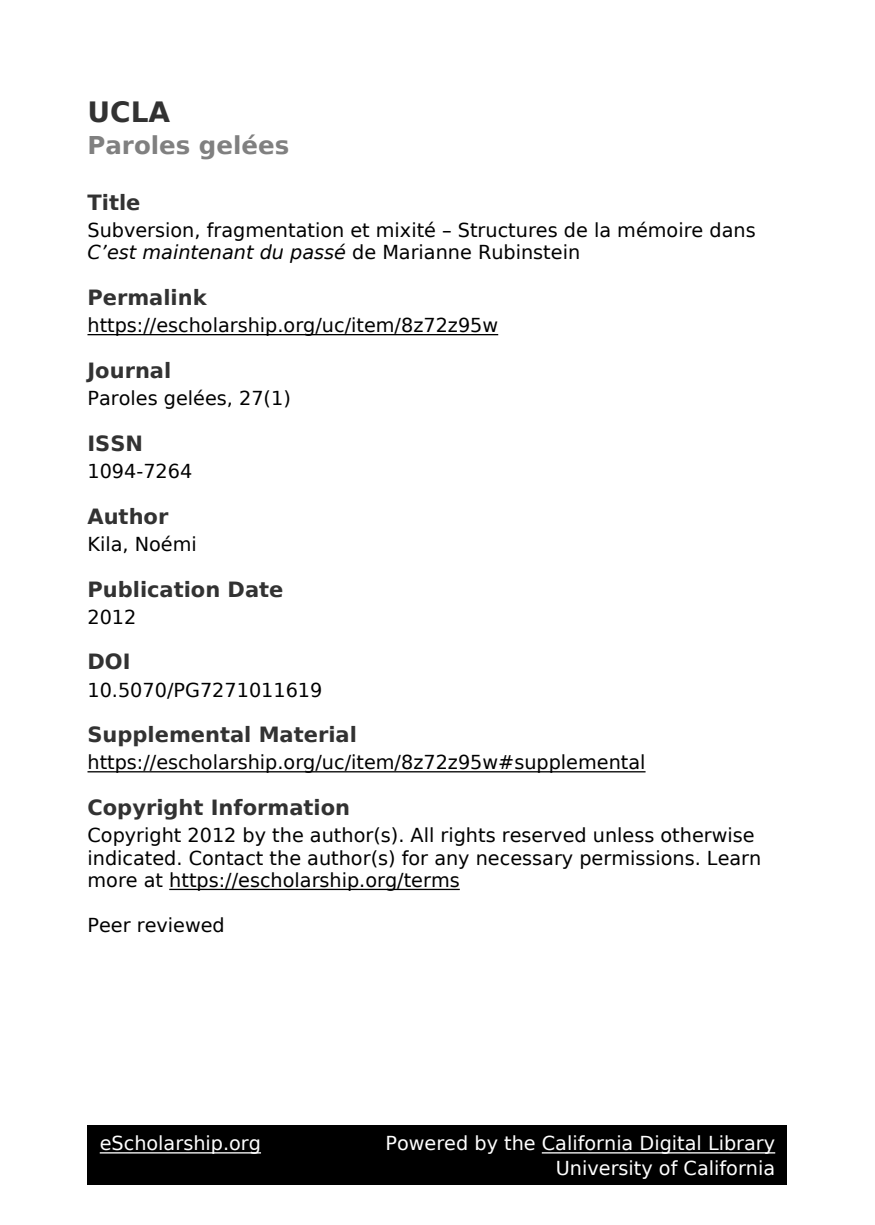
<style>
.page{position:relative;width:875px;height:1225px;background:#fff}
.page>*{position:absolute;margin:0;border:0;box-sizing:border-box;transform-origin:0 0}
.t1{font:700 28px "DejaVu Sans";color:#323232}
.t2{font:700 24.5px "DejaVu Sans";color:#808080}
.t3{font:700 21px "DejaVu Sans";color:#323232}
.t4{font:19.25px/22.4px "DejaVu Sans";color:#000}
.t5{font:19.25px/24.5px "DejaVu Sans";color:#fff;text-align:right}
.s1{font-style:italic}
</style>
<div class="page">
<hr style="left:88px;top:334px;width:410px;height:1px;background:#000">
<hr style="left:88px;top:771px;width:558px;height:1px;background:#000">
<hr style="left:169px;top:889px;width:291px;height:1px;background:#000">
<div style="left:88px;top:1125px;width:700px;height:60px;background:#000"></div>
<hr style="left:100px;top:1152px;width:161px;height:2px;background:#fff">
<hr style="left:542px;top:1152px;width:233px;height:2px;background:#fff">
<h1 class="t1" style="left:88px;top:101px;width:84px">UCLA</h1>
<p class="t2" style="left:88px;top:136px;width:203px">Paroles gelées</p>
<p class="t3" style="left:88px;top:194px;width:54px">Title</p>
<p class="t4" style="left:88px;top:221px;width:670px">Subversion, fragmentation et mixité – Structures de la mémoire dans<br><span class="s1">C’est maintenant du passé</span> de Marianne Rubinstein</p>
<p class="t3" style="left:88px;top:289px;width:121px">Permalink</p>
<p class="t4" style="left:88px;top:316px;width:412px">https://escholarship.org/uc/item/8z72z95w</p>
<p class="t3" style="left:88px;top:362px;width:85px">Journal</p>
<p class="t4" style="left:88px;top:389px;width:205px">Paroles gelées, 27(1)</p>
<p class="t3" style="left:88px;top:435px;width:57px">ISSN</p>
<p class="t4" style="left:88px;top:462px;width:106px">1094-7264</p>
<p class="t3" style="left:88px;top:508px;width:82px">Author</p>
<p class="t4" style="left:88px;top:535px;width:111px">Kila, Noémi</p>
<p class="t3" style="left:88px;top:581px;width:198px">Publication Date</p>
<p class="t4" style="left:88px;top:607px;width:50px">2012</p>
<p class="t3" style="left:88px;top:654px;width:45px">DOI</p>
<p class="t4" style="left:88px;top:680px;width:236px">10.5070/PG7271011619</p>
<p class="t3" style="left:88px;top:726px;width:271px">Supplemental Material</p>
<p class="t4" style="left:88px;top:753px;width:560px">https://escholarship.org/uc/item/8z72z95w#supplemental</p>
<p class="t3" style="left:88px;top:799px;width:264px">Copyright Information</p>
<p class="t4" style="left:88px;top:826px;width:675px">Copyright 2012 by the author(s). All rights reserved unless otherwise indicated. Contact the author(s) for any necessary permissions. Learn more at https://escholarship.org/terms</p>
<p class="t4" style="left:88px;top:916px;width:139px">Peer reviewed</p>
<p class="t5" style="left:100px;top:1133px;width:163px">eScholarship.org</p>
<p class="t5" style="left:385px;top:1133px;width:391px">Powered by the California Digital Library<br>University of California</p>
</div>
